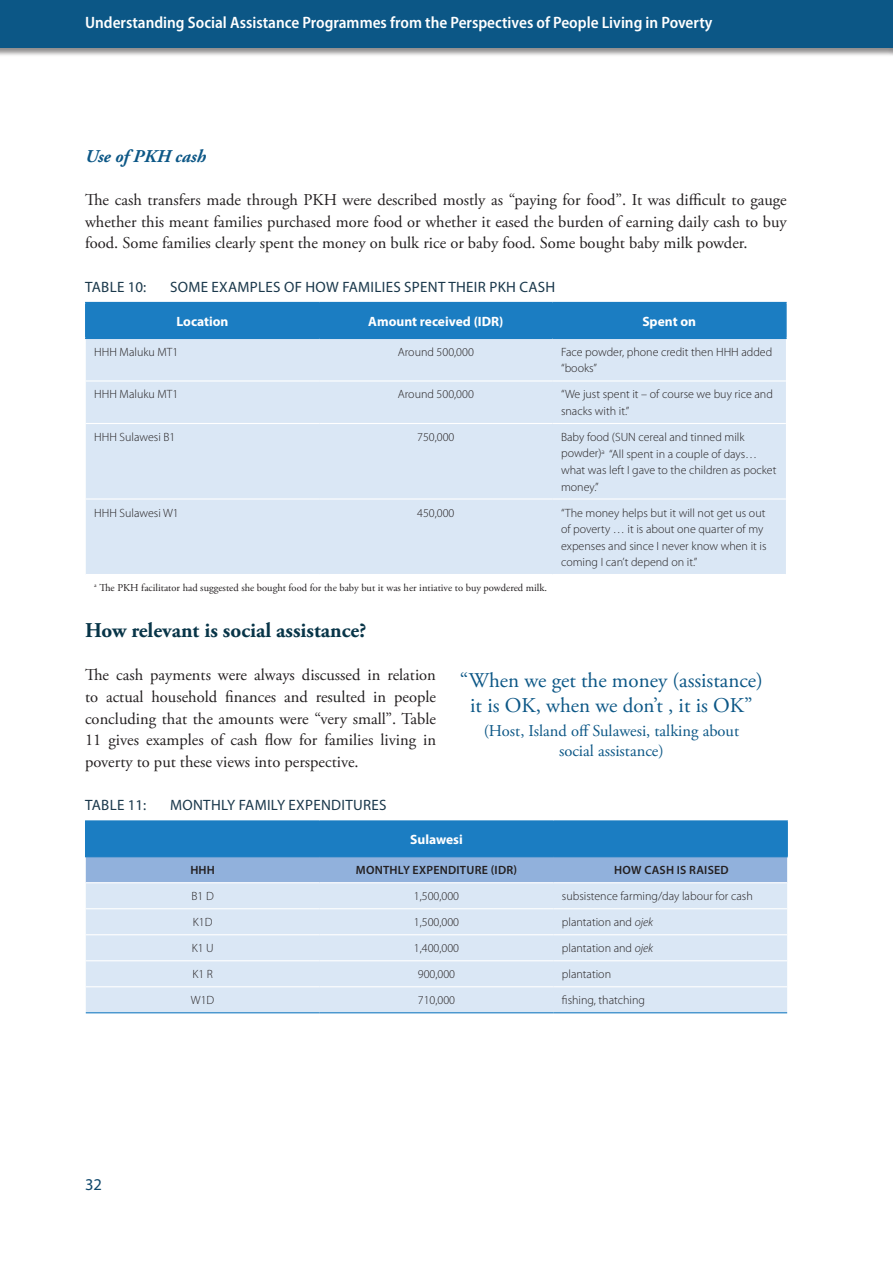
<style>
.page{position:relative;width:893px;height:1263px;background:#fff}
.page>*{position:absolute;margin:0;border:0;box-sizing:border-box;transform-origin:0 0}
.pullaway_quote{font:21px/25.2px "Adobe Garamond Pro";color:#0c5786;text-align:center}
.t1{font:700 21px "Adobe Garamond Pro";color:#083548}
.t2{font:italic 700 18px "Adobe Garamond Pro";color:#0c5786}
.t3{font:16.5px/21.6px "Adobe Garamond Pro";color:#231f20;text-align:justify}
.t4{font:600 semi-condensed 16.5px "Myriad Pro";color:#fff}
.pullaway_quote_sourc{font:16.5px/19.8px "Adobe Garamond Pro";color:#0c5786;text-align:center}
.t5{font:16.5px "Myriad Pro";color:#0d466a}
.table_title{font:15px "Myriad Pro";letter-spacing:.02em;color:#1a384b}
.table_heading{font:700 13.5px "Myriad Pro";color:#fff}
.table_normal{font:300 12px/16.5px "Myriad Pro";color:#231f20}
.table_sub_header{font:600 12px "Myriad Pro";letter-spacing:.02em;color:#231f20}
.table_notes{font:10.5px "Adobe Garamond Pro";color:#231f20}
.s1{font-style:italic}
</style>
<div class="page">
<div style="left:0;top:0;width:893px;height:56px;background:#231f20;opacity:.5"></div>
<div style="left:0;top:0;width:893px;height:48px;background:#0c5786"></div>
<div style="left:87px;top:303px;width:698px;height:34px;background:#1b7dc2"></div>
<div style="left:86px;top:339px;width:700px;height:235px;background:#dae7f5"></div>
<hr style="left:318px;top:303px;width:2px;height:34px;background:#1b7dc2">
<hr style="left:552px;top:303px;width:1px;height:34px;background:#1b7dc2">
<hr style="left:86px;top:380px;width:233px;height:1px;background:#fff">
<hr style="left:319px;top:380px;width:234px;height:1px;background:#fff">
<hr style="left:553px;top:380px;width:233px;height:1px;background:#fff">
<hr style="left:86px;top:423px;width:233px;height:1px;background:#fff">
<hr style="left:319px;top:423px;width:234px;height:1px;background:#fff">
<hr style="left:553px;top:423px;width:233px;height:1px;background:#fff">
<hr style="left:85px;top:302px;width:234px;height:1px;background:#1b7dc2">
<hr style="left:85px;top:303px;width:2px;height:34px;background:#1b7dc2">
<hr style="left:319px;top:302px;width:234px;height:1px;background:#1b7dc2">
<hr style="left:553px;top:302px;width:234px;height:1px;background:#1b7dc2">
<hr style="left:785px;top:303px;width:2px;height:34px;background:#1b7dc2">
<hr style="left:85px;top:337px;width:234px;height:2px;background:#1b7dc2">
<hr style="left:319px;top:337px;width:234px;height:2px;background:#1b7dc2">
<hr style="left:553px;top:337px;width:234px;height:2px;background:#1b7dc2">
<hr style="left:86px;top:498px;width:233px;height:2px;background:#fff">
<hr style="left:319px;top:498px;width:234px;height:2px;background:#fff">
<hr style="left:553px;top:498px;width:233px;height:2px;background:#fff">
<div style="left:86px;top:821px;width:701px;height:36px;background:#1b7dc2"></div>
<div style="left:86px;top:857px;width:701px;height:25px;background:#91b1dc"></div>
<div style="left:86px;top:883px;width:701px;height:129px;background:#dae7f5"></div>
<hr style="left:86px;top:908px;width:234px;height:1px;background:#fff">
<hr style="left:320px;top:908px;width:233px;height:1px;background:#fff">
<hr style="left:553px;top:908px;width:234px;height:1px;background:#fff">
<hr style="left:86px;top:934px;width:234px;height:1px;background:#fff">
<hr style="left:320px;top:934px;width:233px;height:1px;background:#fff">
<hr style="left:553px;top:934px;width:234px;height:1px;background:#fff">
<hr style="left:86px;top:960px;width:234px;height:1px;background:#fff">
<hr style="left:320px;top:960px;width:233px;height:1px;background:#fff">
<hr style="left:553px;top:960px;width:234px;height:1px;background:#fff">
<hr style="left:86px;top:986px;width:234px;height:1px;background:#fff">
<hr style="left:320px;top:986px;width:233px;height:1px;background:#fff">
<hr style="left:553px;top:986px;width:234px;height:1px;background:#fff">
<hr style="left:86px;top:1012px;width:234px;height:1px;background:#1b7dc2">
<hr style="left:320px;top:1012px;width:233px;height:1px;background:#1b7dc2">
<hr style="left:553px;top:1012px;width:234px;height:1px;background:#1b7dc2">
<hr style="left:85px;top:820px;width:235px;height:2px;background:#1b7dc2">
<hr style="left:85px;top:822px;width:2px;height:34px;background:#1b7dc2">
<hr style="left:320px;top:820px;width:233px;height:2px;background:#1b7dc2">
<hr style="left:553px;top:820px;width:235px;height:2px;background:#1b7dc2">
<hr style="left:786px;top:822px;width:2px;height:34px;background:#1b7dc2">
<hr style="left:85px;top:856px;width:235px;height:1px;background:#1b7dc2">
<hr style="left:553px;top:856px;width:235px;height:1px;background:#1b7dc2">
<h3 class="t4" style="left:85px;top:13px;width:629px">Understanding Social Assistance Programmes from the Perspectives of People Living in Poverty</h3>
<p class="t2" style="left:85px;top:146px;width:122px">Use of PKH cash</p>
<p class="t3" style="left:85px;top:190px;width:703px">The cash transfers made through PKH were described mostly as “paying for food”. It was difficult to gauge whether this meant families purchased more food or whether it eased the burden of earning daily cash to buy food. Some families clearly spent the money on bulk rice or baby food. Some bought baby milk powder.</p>
<p class="table_title" style="left:85px;top:277px;width:63px">TABLE 10:</p>
<p class="table_title" style="left:170px;top:277px;width:387px">SOME EXAMPLES OF HOW FAMILIES SPENT THEIR PKH CASH</p>
<p class="table_heading" style="left:176px;top:312px;width:54px">Location</p>
<p class="table_heading" style="left:368px;top:312px;width:137px">Amount received (IDR)</p>
<p class="table_heading" style="left:642px;top:312px;width:55px">Spent on</p>
<p class="table_normal" style="left:94px;top:344px;width:85px">HHH Maluku MT1</p>
<p class="table_normal" style="left:398px;top:344px;width:77px">Around 500,000</p>
<p class="table_normal" style="left:561px;top:344px;width:213px">Face powder, phone credit then HHH added “books”</p>
<p class="table_normal" style="left:94px;top:386px;width:85px">HHH Maluku MT1</p>
<p class="table_normal" style="left:398px;top:386px;width:77px">Around 500,000</p>
<p class="table_normal" style="left:561px;top:386px;width:213px">“We just spent it – of course we buy rice and snacks with it.”</p>
<p class="table_normal" style="left:94px;top:429px;width:83px">HHH Sulawesi B1</p>
<p class="table_normal" style="left:417px;top:429px;width:39px">750,000</p>
<p class="table_normal" style="left:561px;top:429px;width:217px">Baby food (SUN cereal and tinned milk powder)<sup>a</sup> “All spent in a couple of days… what was left I gave to the children as pocket money.”</p>
<p class="table_normal" style="left:94px;top:504px;width:86px">HHH Sulawesi W1</p>
<p class="table_normal" style="left:417px;top:504px;width:39px">450,000</p>
<p class="table_normal" style="left:561px;top:504px;width:207px">“The money helps but it will not get us out of poverty … it is about one quarter of my expenses and since I never know when it is coming I can’t depend on it.”</p>
<p class="table_notes" style="left:94px;top:581px;width:454px"><sup>a</sup> The PKH facilitator had suggested she bought food for the baby but it was her intiative to buy powdered milk.</p>
<p class="t1" style="left:85px;top:618px;width:283px">How relevant is social assistance?</p>
<p class="t3" style="left:85px;top:665px;width:352px">The cash payments were always discussed in relation to actual household finances and resulted in people concluding that the amounts were “very small”. Table 11 gives examples of cash flow for families living in poverty to put these views into perspective.</p>
<p class="table_title" style="left:85px;top:796px;width:63px">TABLE 11:</p>
<p class="table_title" style="left:170px;top:796px;width:218px">MONTHLY FAMILY EXPENDITURES</p>
<p class="table_heading" style="left:410px;top:831px;width:54px">Sulawesi</p>
<p class="table_sub_header" style="left:190px;top:862px;width:26px">HHH</p>
<p class="table_sub_header" style="left:356px;top:862px;width:163px">MONTHLY EXPENDITURE (IDR)</p>
<p class="table_sub_header" style="left:614px;top:862px;width:116px">HOW CASH IS RAISED</p>
<p class="table_normal" style="left:192px;top:888px;width:24px">B1 D</p>
<p class="table_normal" style="left:414px;top:888px;width:47px">1,500,000</p>
<p class="table_normal" style="left:562px;top:888px;width:192px">subsistence farming/day labour for cash</p>
<p class="table_normal" style="left:193px;top:914px;width:21px">K1D</p>
<p class="table_normal" style="left:414px;top:914px;width:47px">1,500,000</p>
<p class="table_normal" style="left:562px;top:914px;width:93px">plantation and <span class="s1">ojek</span></p>
<p class="table_normal" style="left:192px;top:940px;width:23px">K1 U</p>
<p class="table_normal" style="left:414px;top:940px;width:47px">1,400,000</p>
<p class="table_normal" style="left:562px;top:940px;width:93px">plantation and <span class="s1">ojek</span></p>
<p class="table_normal" style="left:192px;top:966px;width:22px">K1 R</p>
<p class="table_normal" style="left:418px;top:966px;width:39px">900,000</p>
<p class="table_normal" style="left:562px;top:966px;width:51px">plantation</p>
<p class="table_normal" style="left:191px;top:992px;width:25px">W1D</p>
<p class="table_normal" style="left:418px;top:992px;width:39px">710,000</p>
<p class="table_normal" style="left:562px;top:992px;width:85px">fishing, thatching</p>
<p class="pullaway_quote" style="left:460px;top:668px;width:304px">“When we get the money (assistance) it is OK, when we don’t , it is OK”</p>
<p class="pullaway_quote_sourc" style="left:484px;top:722px;width:257px">(Host, Island off Sulawesi, talking about social assistance)</p>
<h3 class="t5" style="left:85px;top:1174px;width:18px">32</h3>
</div>
